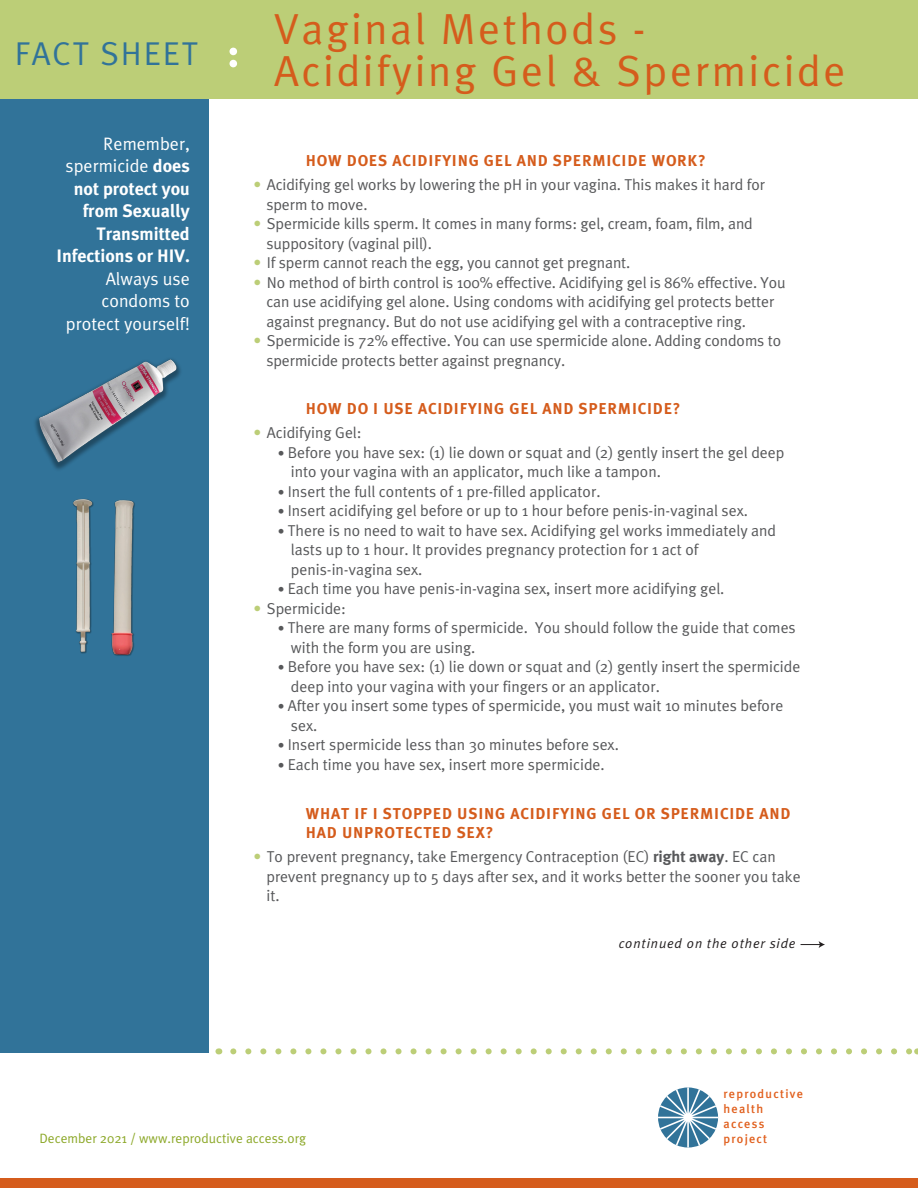
<style>
.page{position:relative;width:918px;height:1188px;background:#fff}
.page>*{position:absolute;margin:0;border:0;box-sizing:border-box;transform-origin:0 0}
.t1{font:43.5px/42px "Meta Plus Normal";letter-spacing:.06em;color:#d55c1c}
.t2{font:33px "Meta Plus Normal";color:#317399}
.t3{font:18px/22.5px "Meta Plus Normal";color:#fff;text-align:right}
.t4{font:700 18px/22.5px "Meta Plus";color:#fff;text-align:right}
.t5{font:15.75px/19.5px "Meta Plus Normal";color:#57585a}
.t6{font:700 15.75px/19.5px "Meta Plus";letter-spacing:.05em;color:#d55c1c}
.t7{font:13.5px "Meta Plus Normal";color:#8ca828}
.t8{font:italic 13.5px "Meta Plus Normal";letter-spacing:.06em;color:#231f20}
.t9{font:500 12.3px/15.1px "Meta Plus";letter-spacing:.1em;color:#e1601e}
.s1{font-family:"Meta Plus";font-weight:700}
.s2{color:#bcce77}
.s3{font-size:13.5px}
</style>
<div class="page">
<div style="left:0;top:70px;width:209px;height:983px;background:#317399"></div>
<div style="left:0;top:0;width:918px;height:99px;background:#bcce77"></div>
<div style="left:0;top:1179px;width:918px;height:9px;background:#d55c1c"></div>
<img style="left:73px;top:499px;width:62px;height:157px">
<svg style="left:658px;top:1087px;width:60px;height:61px"></svg>
<svg style="left:233px;top:1048px;width:677px;height:6px"></svg>
<img style="left:35px;top:359px;width:146px;height:111px">
<div style="left:230px;top:48px;width:7px;height:7px;background:#fff;border-radius:50%"></div>
<div style="left:230px;top:60px;width:7px;height:7px;background:#fff;border-radius:50%"></div>
<svg style="left:801px;top:941px;width:24px;height:7px"></svg>
<h2 class="t2" style="left:15px;top:35px;width:185px">FACT SHEET</h2>
<p class="t3" style="left:66px;top:132px;width:126px">Remember, spermicide <span class="s1">does</span></p>
<p class="t4" style="left:56px;top:177px;width:135px">not protect you from Sexually<br>Transmitted<br>Infections or HIV.</p>
<p class="t3" style="left:66px;top:267px;width:126px">Always use condoms to protect yourself!</p>
<h1 class="t1" style="left:274px;top:7px;width:573px">Vaginal Methods -<br>Acidifying Gel &amp; Spermicide</h1>
<p class="t6" style="left:306px;top:151px;width:401px">HOW DOES ACIDIFYING GEL AND SPERMICIDE WORK?</p>
<p class="t5" style="left:266px;top:175px;width:500px;text-indent:-13px"><span class="s2">•</span> Acidifying gel works by lowering the pH in your vagina. This makes it hard for sperm to move.</p>
<p class="t5" style="left:266px;top:214px;width:488px;text-indent:-13px"><span class="s2">•</span> Spermicide kills sperm. It comes in many forms: gel, cream, foam, film, and suppository (vaginal pill).</p>
<p class="t5" style="left:253px;top:253px;width:378px"><span class="s2">•</span> If sperm cannot reach the egg, you cannot get pregnant.</p>
<p class="t5" style="left:266px;top:272px;width:521px;text-indent:-13px"><span class="s2">•</span> No method of birth control is 100% effective. Acidifying gel is 86% effective. You can use acidifying gel alone. Using condoms with acidifying gel protects better against pregnancy. But do not use acidifying gel with a contraceptive ring.</p>
<p class="t5" style="left:266px;top:331px;width:516px;text-indent:-13px"><span class="s2">•</span> Spermicide is 72% effective. You can use spermicide alone. Adding condoms to spermicide protects better against pregnancy.</p>
<p class="t6" style="left:306px;top:399px;width:376px">HOW DO I USE ACIDIFYING GEL AND SPERMICIDE?</p>
<p class="t5" style="left:253px;top:423px;width:110px"><span class="s2">•</span> Acidifying Gel:</p>
<p class="t5" style="left:291px;top:442px;width:495px;text-indent:-13px"><span class="s3">•</span> Before you have sex: (1) lie down or squat and (2) gently insert the gel deep into your vagina with an applicator, much like a tampon.</p>
<p class="t5" style="left:278px;top:481px;width:324px"><span class="s3">•</span> Insert the full contents of 1 pre-filled applicator.</p>
<p class="t5" style="left:278px;top:501px;width:471px"><span class="s3">•</span> Insert acidifying gel before or up to 1 hour before penis-in-vaginal sex.</p>
<p class="t5" style="left:291px;top:520px;width:487px;text-indent:-13px"><span class="s3">•</span> There is no need to wait to have sex. Acidifying gel works immediately and lasts up to 1 hour. It provides pregnancy protection for 1 act of penis-in-vagina sex.</p>
<p class="t5" style="left:278px;top:579px;width:448px"><span class="s3">•</span> Each time you have penis-in-vagina sex, insert more acidifying gel.</p>
<p class="t5" style="left:253px;top:598px;width:94px"><span class="s2">•</span> Spermicide:</p>
<p class="t5" style="left:291px;top:618px;width:506px;text-indent:-13px"><span class="s3">•</span> There are many forms of spermicide. You should follow the guide that comes with the form you are using.</p>
<p class="t5" style="left:291px;top:657px;width:511px;text-indent:-13px"><span class="s3">•</span> Before you have sex: (1) lie down or squat and (2) gently insert the spermicide deep into your vagina with your fingers or an applicator.</p>
<p class="t5" style="left:291px;top:696px;width:494px;text-indent:-13px"><span class="s3">•</span> After you insert some types of spermicide, you must wait 10 minutes before sex.</p>
<p class="t5" style="left:278px;top:735px;width:342px"><span class="s3">•</span> Insert spermicide less than 30 minutes before sex.</p>
<p class="t5" style="left:278px;top:754px;width:328px"><span class="s3">•</span> Each time you have sex, insert more spermicide.</p>
<p class="t6" style="left:306px;top:803px;width:486px">WHAT IF I STOPPED USING ACIDIFYING GEL OR SPERMICIDE AND<br>HAD UNPROTECTED SEX?</p>
<p class="t5" style="left:266px;top:847px;width:536px;text-indent:-13px"><span class="s2">•</span> To prevent pregnancy, take Emergency Contraception (EC) <span class="s1">right away</span>. EC can prevent pregnancy up to 5 days after sex, and it works better the sooner you take it.</p>
<p class="t8" style="left:619px;top:936px;width:179px">continued on the other side</p>
<p class="t9" style="left:724px;top:1086px;width:81px">reproductive health access</p>
<p class="t7" style="left:39px;top:1130px;width:268px">December 2021 / www.reproductive access.org</p>
<p class="t9" style="left:724px;top:1131px;width:45px">project</p>
</div>
